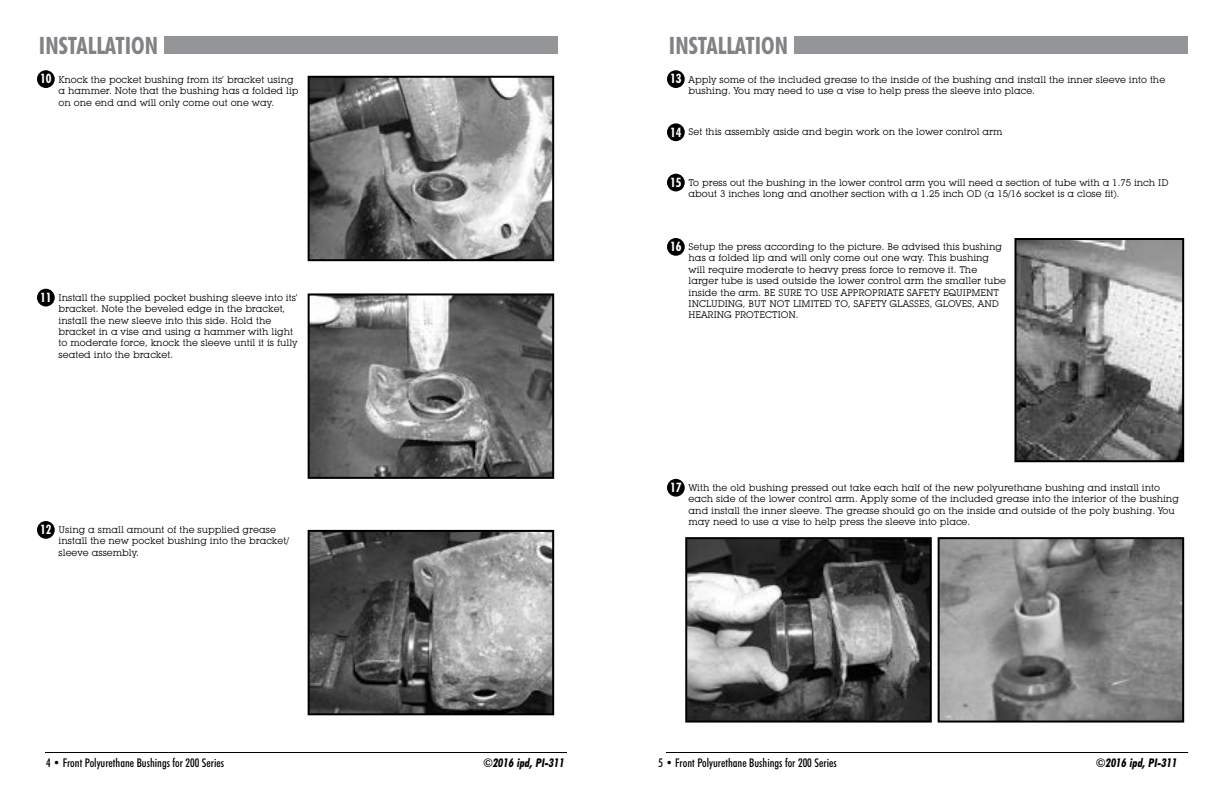
<style>
.page{position:relative;width:1224px;height:792px;background:#fff}
.page>*{position:absolute;margin:0;border:0;box-sizing:border-box;transform-origin:0 0}
.t1{font:700 condensed 24px "Futura BT";color:#808285}
.t2{font:700 condensed 13px "Futura BT";color:#fff}
.t3{font:500 condensed 12px "Futura BT";color:#000}
.t4{font:italic 700 condensed 12px "Futura BT";color:#000}
.t5{font:9.5px/11.4px "Lubalin Graph IT Cby BT";color:#000}
.s1{font-style:normal}
</style>
<div class="page">
<hr style="left:45px;top:752px;width:522px;height:1px;background:#000">
<hr style="left:666px;top:752px;width:522px;height:1px;background:#000">
<div style="left:164px;top:36px;width:394px;height:18px;background:#939598"></div>
<div style="left:794px;top:36px;width:394px;height:18px;background:#939598"></div>
<div style="left:37px;top:70px;width:18px;height:18px;background:#000;border-radius:50%"></div>
<div style="left:667px;top:70px;width:18px;height:18px;background:#000;border-radius:50%"></div>
<div style="left:37px;top:289px;width:18px;height:17px;background:#000;border-radius:50%"></div>
<div style="left:667px;top:123px;width:18px;height:18px;background:#000;border-radius:50%"></div>
<div style="left:37px;top:521px;width:18px;height:18px;background:#000;border-radius:50%"></div>
<div style="left:667px;top:174px;width:18px;height:17px;background:#000;border-radius:50%"></div>
<div style="left:667px;top:238px;width:18px;height:18px;background:#000;border-radius:50%"></div>
<div style="left:667px;top:479px;width:18px;height:18px;background:#000;border-radius:50%"></div>
<img style="left:311px;top:296px;width:240px;height:180px">
<div style="left:308px;top:293px;width:246px;height:186px;border:2px solid #000"></div>
<img style="left:311px;top:79px;width:240px;height:179px">
<div style="left:308px;top:76px;width:246px;height:185px;border:2px solid #000"></div>
<img style="left:1017px;top:241px;width:164px;height:218px">
<div style="left:1014px;top:238px;width:170px;height:224px;border:2px solid #000"></div>
<img style="left:311px;top:533px;width:240px;height:179px">
<div style="left:308px;top:530px;width:246px;height:185px;border:2px solid #000"></div>
<img style="left:941px;top:540px;width:240px;height:180px">
<div style="left:938px;top:537px;width:246px;height:186px;border:2px solid #000"></div>
<img style="left:688px;top:540px;width:241px;height:180px">
<div style="left:685px;top:537px;width:247px;height:186px;border:2px solid #000"></div>
<h1 class="t1" style="left:39px;top:31px;width:121px">INSTALLATION</h1>
<h1 class="t1" style="left:669px;top:31px;width:121px">INSTALLATION</h1>
<h2 class="t2" style="left:40px;top:71px;width:13px">10</h2>
<h2 class="t2" style="left:670px;top:71px;width:13px">13</h2>
<p class="t5" style="left:59px;top:74px;width:241px">Knock the pocket bushing from its’ bracket using a hammer. Note that the bushing has a folded lip on one end and will only come out one way.</p>
<p class="t5" style="left:689px;top:74px;width:478px">Apply some of the included grease to the inside of the bushing and install the inner sleeve into the bushing. You may need to use a vise to help press the sleeve into place.</p>
<h2 class="t2" style="left:670px;top:124px;width:13px">14</h2>
<p class="t5" style="left:689px;top:126px;width:315px">Set this assembly aside and begin work on the lower control arm</p>
<h2 class="t2" style="left:40px;top:289px;width:13px">11</h2>
<p class="t5" style="left:59px;top:292px;width:241px">Install the supplied pocket bushing sleeve into its’ bracket. Note the beveled edge in the bracket, install the new sleeve into this side. Hold the bracket in a vise and using a hammer with light to moderate force, knock the sleeve until it is fully seated into the bracket.</p>
<h2 class="t2" style="left:40px;top:522px;width:13px">12</h2>
<p class="t5" style="left:59px;top:524px;width:232px">Using a small amount of the supplied grease install the new pocket bushing into the bracket/ sleeve assembly.</p>
<h2 class="t2" style="left:670px;top:174px;width:13px">15</h2>
<p class="t5" style="left:689px;top:177px;width:481px">To press out the bushing in the lower control arm you will need a section of tube with a 1.75 inch ID about 3 inches long and another section with a 1.25 inch OD (a 15/16 socket is a close fit).</p>
<h2 class="t2" style="left:670px;top:239px;width:13px">16</h2>
<p class="t5" style="left:689px;top:241px;width:319px">Setup the press according to the picture. Be advised this bushing has a folded lip and will only come out one way. This bushing will require moderate to heavy press force to remove it. The larger tube is used outside the lower control arm the smaller tube inside the arm. BE SURE TO USE APPROPRIATE SAFETY EQUIPMENT INCLUDING, BUT NOT LIMITED TO, SAFETY GLASSES, GLOVES, AND HEARING PROTECTION.</p>
<h2 class="t2" style="left:670px;top:480px;width:13px">17</h2>
<p class="t5" style="left:689px;top:482px;width:492px">With the old bushing pressed out take each half of the new polyurethane bushing and install into each side of the lower control arm. Apply some of the included grease into the interior of the bushing and install the inner sleeve. The grease should go on the inside and outside of the poly bushing. You may need to use a vise to help press the sleeve into place.</p>
<p class="t3" style="left:46px;top:756px;width:180px">4 • Front Polyurethane Bushings for 200 Series</p>
<p class="t4" style="left:483px;top:756px;width:83px"><span class="s1">©</span>2016 ipd, PI-311</p>
<p class="t3" style="left:659px;top:756px;width:180px">5 • Front Polyurethane Bushings for 200 Series</p>
<p class="t4" style="left:1096px;top:756px;width:83px"><span class="s1">©</span>2016 ipd, PI-311</p>
</div>
